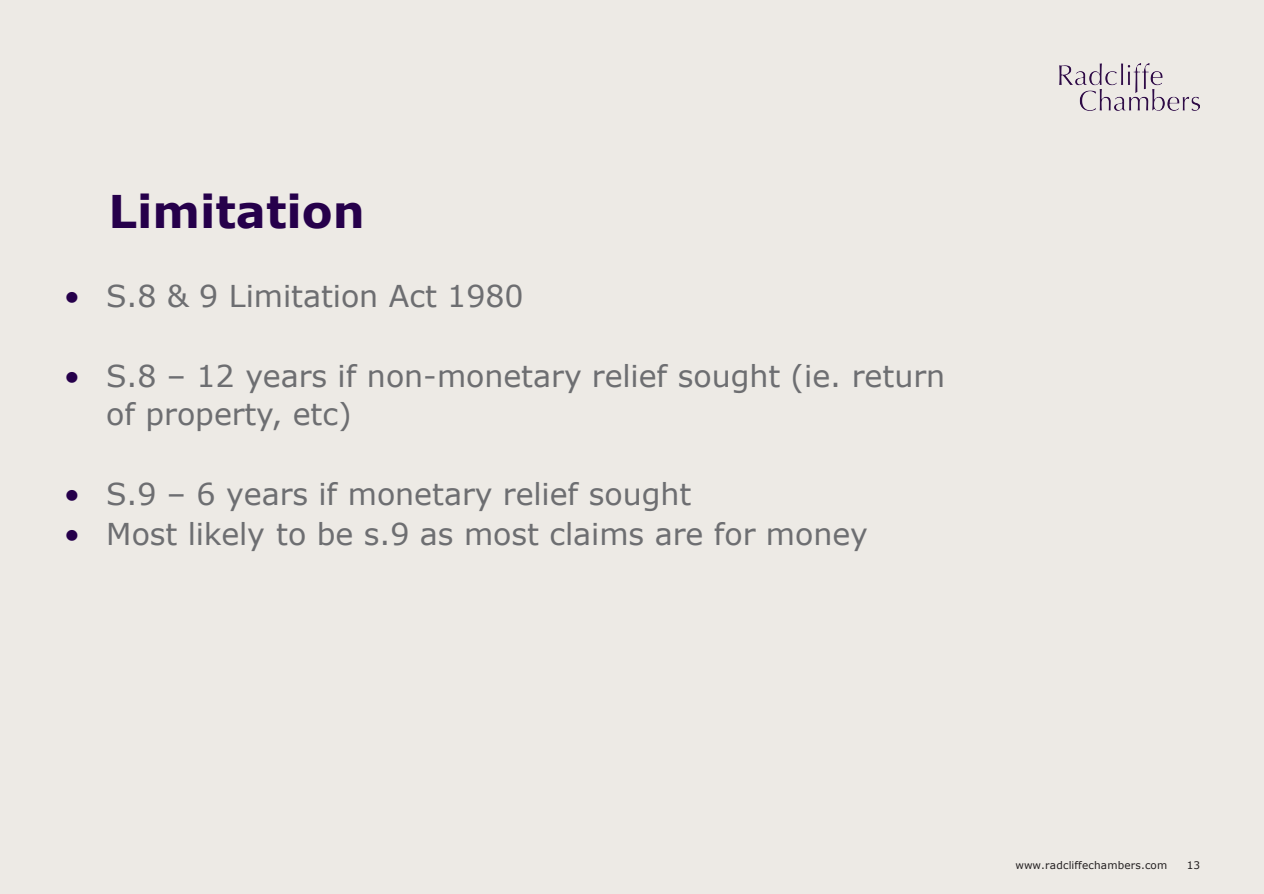
<style>
.page{position:relative;width:1264px;height:894px;background:#fff}
.page>*{position:absolute;margin:0;border:0;box-sizing:border-box;transform-origin:0 0}
.t1{font:700 45px "Verdana";color:#26004b}
.t2{font:30px/38.5px "Verdana";color:#6d6e71}
.t3{font:10.5px "Verdana";letter-spacing:.015em;color:#231f20}
.s1{color:#26004b}
</style>
<div class="page">
<div style="left:0;top:0;width:1263px;height:893px;background:#edeae5"></div>
<img style="left:1059px;top:64px;width:140px;height:46px">
<h2 class="t1" style="left:108px;top:180px;width:258px">Limitation</h2>
<p class="t2" style="left:64px;top:276px;width:461px"><span class="s1">•</span> S.8 &amp; 9 Limitation Act 1980</p>
<p class="t2" style="left:106px;top:356px;width:840px;text-indent:-42px"><span class="s1">•</span> S.8 – 12 years if non-monetary relief sought (ie. return of property, etc)</p>
<p class="t2" style="left:64px;top:474px;width:629px"><span class="s1">•</span> S.9 – 6 years if monetary relief sought</p>
<p class="t2" style="left:64px;top:514px;width:805px"><span class="s1">•</span> Most likely to be s.9 as most claims are for money</p>
<p class="t3" style="left:1015px;top:858px;width:153px">www.radcliffechambers.com</p>
<p class="t3" style="left:1186px;top:858px;width:15px">13</p>
</div>
